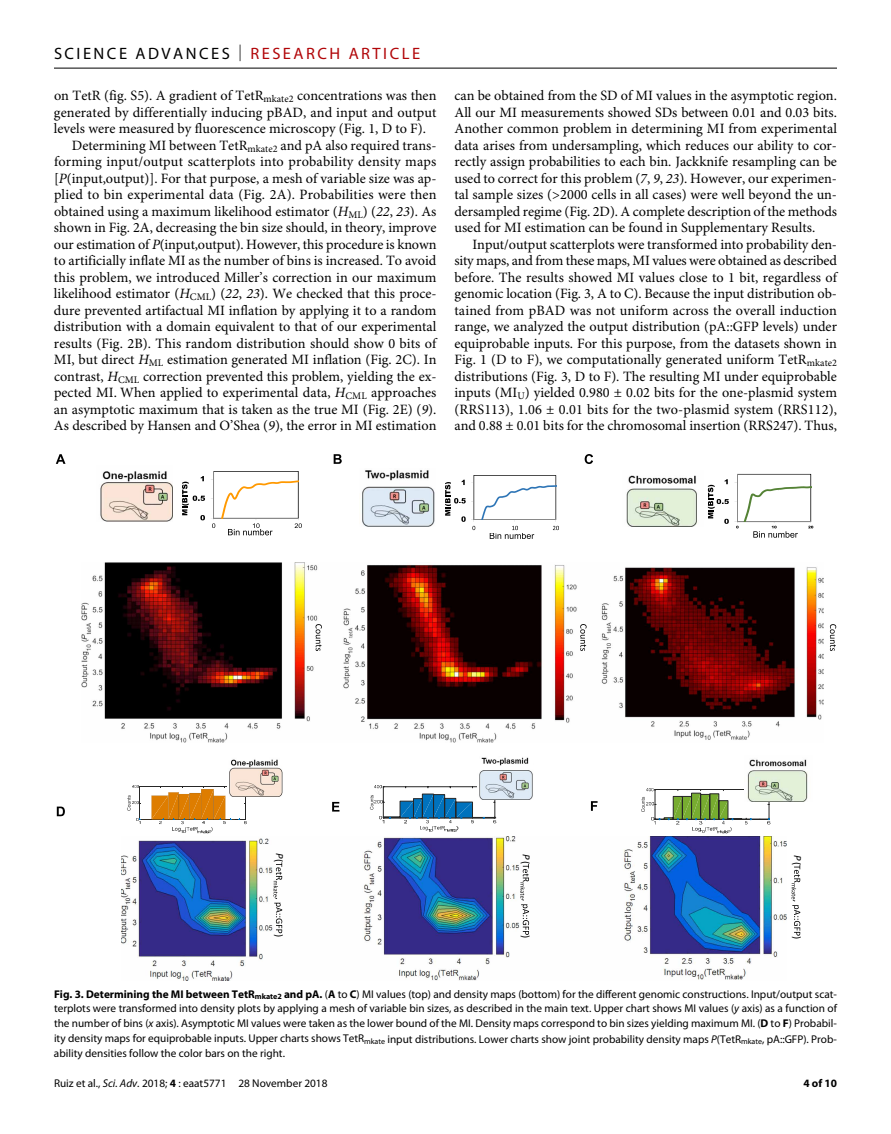
<style>
.page{position:relative;width:891px;height:1134px;background:#fff}
.page>*{position:absolute;margin:0;border:0;box-sizing:border-box;transform-origin:0 0}
.t1{font:16.5px "Myriad Pro";letter-spacing:.15em;color:#000}
.t2{font:14.25px/16.5px "Minion Pro";color:#000;text-align:justify}
.t3{font:11.25px/15px "Myriad Pro";color:#000;text-align:justify}
.t4{font:700 11.25px "Myriad Pro";color:#000}
.t5{font:italic 10.8px "Calibri";color:#000}
.t6{font:10.5px "Calibri";color:#000}
.s1{font-weight:300}
.s2{color:#b10508}
.s3{font-style:italic}
.s4{font-style:normal;font-size:10.5px}
.s5{font-weight:700}
</style>
<div class="page">
<hr style="left:54px;top:68px;width:783px;height:1px;background:#000">
<img style="left:81px;top:563px;width:743px;height:180px">
<img style="left:121px;top:836px;width:666px;height:144px">
<img style="left:626px;top:475px;width:71px;height:52px">
<img style="left:100px;top:471px;width:73px;height:51px">
<svg style="left:735px;top:474px;width:78px;height:64px"></svg>
<svg style="left:56px;top:454px;width:10px;height:10px"></svg>
<svg style="left:334px;top:454px;width:8px;height:10px"></svg>
<svg style="left:585px;top:454px;width:8px;height:10px"></svg>
<svg style="left:57px;top:807px;width:8px;height:9px"></svg>
<svg style="left:332px;top:802px;width:7px;height:10px"></svg>
<svg style="left:591px;top:801px;width:7px;height:10px"></svg>
<img style="left:693px;top:848px;width:7px;height:7px">
<img style="left:705px;top:848px;width:12px;height:7px">
<img style="left:730px;top:848px;width:2px;height:7px">
<svg style="left:641px;top:797px;width:4px;height:15px"></svg>
<img style="left:646px;top:788px;width:8px;height:18px">
<svg style="left:654px;top:789px;width:116px;height:59px"></svg>
<svg style="left:792px;top:865px;width:8px;height:71px"></svg>
<hr style="left:383px;top:786px;width:112px;height:1px;background:#262626">
<svg style="left:370px;top:795px;width:3px;height:15px"></svg>
<hr style="left:383px;top:787px;width:1px;height:31px;background:#262626">
<img style="left:375px;top:785px;width:7px;height:19px">
<svg style="left:383px;top:794px;width:113px;height:59px"></svg>
<svg style="left:520px;top:864px;width:9px;height:71px"></svg>
<img style="left:173px;top:848px;width:8px;height:7px">
<img style="left:186px;top:848px;width:12px;height:7px">
<img style="left:211px;top:848px;width:2px;height:7px">
<svg style="left:127px;top:795px;width:4px;height:16px"></svg>
<img style="left:132px;top:785px;width:7px;height:34px">
<svg style="left:137px;top:786px;width:109px;height:62px"></svg>
<img style="left:227px;top:759px;width:55px;height:37px">
<svg style="left:274px;top:862px;width:8px;height:71px"></svg>
<img style="left:745px;top:759px;width:63px;height:43px">
<svg style="left:211px;top:471px;width:91px;height:64px"></svg>
<svg style="left:830px;top:624px;width:6px;height:27px"></svg>
<svg style="left:580px;top:624px;width:7px;height:27px"></svg>
<svg style="left:316px;top:624px;width:6px;height:27px"></svg>
<svg style="left:708px;top:479px;width:21px;height:45px"></svg>
<svg style="left:445px;top:475px;width:114px;height:64px"></svg>
<svg style="left:182px;top:476px;width:23px;height:44px"></svg>
<img style="left:477px;top:757px;width:56px;height:42px">
<img style="left:362px;top:470px;width:73px;height:56px">
<p class="t1" style="left:54px;top:40px;width:368px">SCIENCE ADVANCES <span class="s1">|</span> <span class="s2">RESEARCH ARTICLE</span></p>
<p class="t2" style="left:54px;top:89px;width:384px">on TetR (fig. S5). A gradient of TetR<sub>mkate2</sub> concentrations was then</p>
<p class="t2" style="left:54px;top:105px;width:384px">generated by differentially inducing pBAD, and input and output</p>
<p class="t2" style="left:54px;top:122px;width:373px">levels were measured by fluorescence microscopy (Fig. 1, D to F).</p>
<p class="t2" style="left:72px;top:138px;width:366px">Determining MI between TetR<sub>mkate2</sub> and pA also required trans-</p>
<p class="t2" style="left:54px;top:155px;width:384px">forming input/output scatterplots into probability density maps</p>
<p class="t2" style="left:54px;top:171px;width:384px">[<span class="s3">P</span>(input,output)]. For that purpose, a mesh of variable size was ap-</p>
<p class="t2" style="left:54px;top:188px;width:384px">plied to bin experimental data (Fig. 2A). Probabilities were then</p>
<p class="t2" style="left:54px;top:204px;width:384px">obtained using a maximum likelihood estimator (<span class="s3">H</span><sub>ML</sub>) (<span class="s3">22</span>, <span class="s3">23</span>). As</p>
<p class="t2" style="left:54px;top:221px;width:384px">shown in Fig. 2A, decreasing the bin size should, in theory, improve</p>
<p class="t2" style="left:54px;top:237px;width:384px">our estimation of <span class="s3">P</span>(input,output). However, this procedure is known</p>
<p class="t2" style="left:54px;top:254px;width:384px">to artificially inflate MI as the number of bins is increased. To avoid</p>
<p class="t2" style="left:54px;top:270px;width:384px">this problem, we introduced Miller’s correction in our maximum</p>
<p class="t2" style="left:54px;top:287px;width:384px">likelihood estimator (<span class="s3">H</span><sub>CML</sub>) (<span class="s3">22</span>, <span class="s3">23</span>). We checked that this proce-</p>
<p class="t2" style="left:54px;top:303px;width:384px">dure prevented artifactual MI inflation by applying it to a random</p>
<p class="t2" style="left:54px;top:320px;width:384px">distribution with a domain equivalent to that of our experimental</p>
<p class="t2" style="left:54px;top:336px;width:384px">results (Fig. 2B). This random distribution should show 0 bits of</p>
<p class="t2" style="left:54px;top:353px;width:384px">MI, but direct <span class="s3">H</span><sub>ML</sub> estimation generated MI inflation (Fig. 2C). In</p>
<p class="t2" style="left:54px;top:369px;width:384px">contrast, <span class="s3">H</span><sub>CML</sub> correction prevented this problem, yielding the ex-</p>
<p class="t2" style="left:54px;top:386px;width:384px">pected MI. When applied to experimental data, <span class="s3">H</span><sub>CML</sub> approaches</p>
<p class="t2" style="left:54px;top:402px;width:384px">an asymptotic maximum that is taken as the true MI (Fig. 2E) (<span class="s3">9</span>).</p>
<p class="t2" style="left:54px;top:419px;width:384px">As described by Hansen and O’Shea (<span class="s3">9</span>), the error in MI estimation</p>
<p class="t2" style="left:454px;top:89px;width:384px">can be obtained from the SD of MI values in the asymptotic region.<br>All our MI measurements showed SDs between 0.01 and 0.03 bits.<br>Another common problem in determining MI from experimental data arises from undersampling, which reduces our ability to cor&shy;rectly assign probabilities to each bin. Jackknife resampling can be used to correct for this problem (<span class="s3">7</span>, <span class="s3">9</span>, <span class="s3">23</span>). However, our experimen&shy;tal sample sizes (&gt;2000 cells in all cases) were well beyond the un&shy;dersampled regime (Fig. 2D). A complete description of the methods used for MI estimation can be found in Supplementary Results.</p>
<p class="t2" style="left:454px;top:237px;width:384px;text-indent:18px">Input/output scatterplots were transformed into probability den&shy;sity maps, and from these maps, MI values were obtained as described before. The results showed MI values close to 1 bit, regardless of genomic location (Fig. 3, A to C). Because the input distribution ob&shy;tained from pBAD was not uniform across the overall induction range, we analyzed the output distribution (pA::GFP levels) under equiprobable inputs. For this purpose, from the datasets shown in Fig. 1 (D to F), we computationally generated uniform TetR<sub>mkate2 </sub>distributions (Fig. 3, D to F). The resulting MI under equiprobable inputs (MI<sub>U</sub>) yielded 0.980 ± 0.02 bits for the one-plasmid system (RRS113), 1.06 ± 0.01 bits for the two-plasmid system (RRS112), and 0.88 ± 0.01 bits for the chromosomal insertion (RRS247). Thus,</p>
<p class="t5" style="left:286px;top:853px;width:11px;rotate:90deg">P<span class="s4">(</span></p>
<p class="t6" style="left:286px;top:934px;width:5px;rotate:90deg">)</p>
<p class="t5" style="left:533px;top:854px;width:11px;rotate:90deg">P<span class="s4">(</span></p>
<p class="t6" style="left:533px;top:935px;width:5px;rotate:90deg">)</p>
<p class="t5" style="left:804px;top:855px;width:11px;rotate:90deg">P<span class="s4">(</span></p>
<p class="t6" style="left:804px;top:936px;width:5px;rotate:90deg">)</p>
<p class="t3" style="left:54px;top:986px;width:785px"><span class="s5">Fig. 3. Determining the MI between TetR</span><sub>mkate2</sub> <span class="s5">and pA.</span> (<span class="s5">A</span> to <span class="s5">C</span>) MI values (top) and density maps (bottom) for the different genomic constructions. Input/output scat&shy;terplots were transformed into density plots by applying a mesh of variable bin sizes, as described in the main text. Upper chart shows MI values (<span class="s3">y</span> axis) as a function of the number of bins (<span class="s3">x</span> axis). Asymptotic MI values were taken as the lower bound of the MI. Density maps correspond to bin sizes yielding maximum MI. (<span class="s5">D</span> to <span class="s5">F</span>) Probabil&shy;ity density maps for equiprobable inputs. Upper charts shows TetR<sub>mkate</sub> input distributions. Lower charts show joint probability density maps <span class="s3">P</span>(TetR<sub>mkate</sub>, pA::GFP). Prob&shy;ability densities follow the color bars on the right.</p>
<p class="t3" style="left:54px;top:1076px;width:275px">Ruiz et al., <span class="s3">Sci. Adv.</span> 2018; <span class="s5">4</span> : eaat5771 28 November 2018</p>
<p class="t4" style="left:803px;top:1074px;width:35px">4 of 10</p>
</div>
